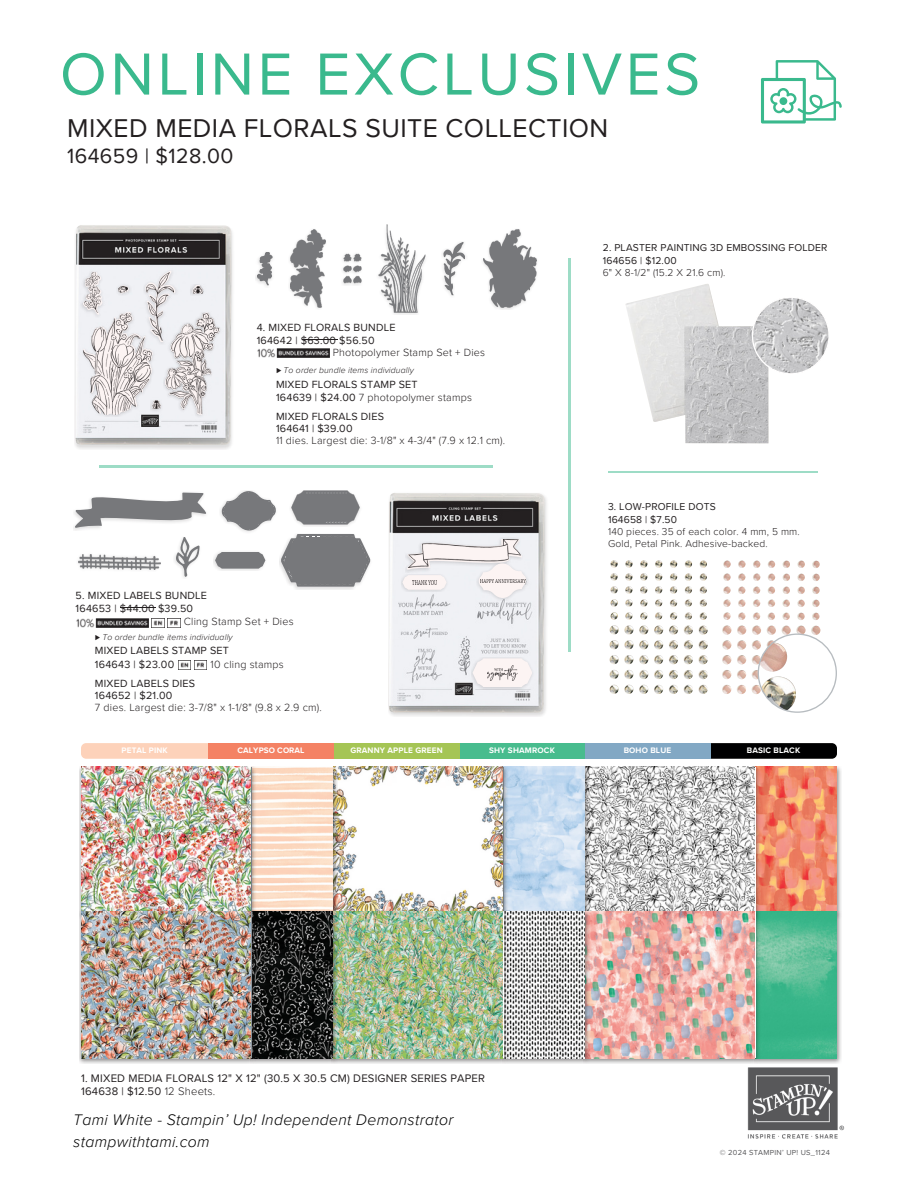
<style>
.page{position:relative;width:918px;height:1188px;background:#fff}
.page>*{position:absolute;margin:0;border:0;box-sizing:border-box;transform-origin:0 0}
.t1{font:61.5px "Proxima Nova";letter-spacing:.055em;color:#3ab98d}
.t2{font:26.55px "Proxima Nova";letter-spacing:.015em;color:#231f20}
.t3{font:21.15px "Proxima Nova";letter-spacing:.02em;color:#231f20}
.t4{font:italic 300 15.75px/21.3px "Proxima Nova";letter-spacing:.02em;color:#000}
.t5{font:11.25px/13.5px "Proxima Nova";letter-spacing:.015em;color:#231f20}
.t6{font:10.8px/12.9px "Proxima Nova";letter-spacing:.02em;color:#231f20}
.t7{font:300 10.8px "Proxima Nova";letter-spacing:.02em;color:#231f20}
.t8{font:300 10.35px/12.3px "Proxima Nova";letter-spacing:.015em;color:#231f20}
.t9{font:10.35px/12.3px "Proxima Nova";letter-spacing:.015em;color:#231f20}
.t10{font:italic 300 8.55px "Proxima Nova";letter-spacing:.015em;color:#231f20}
.t11{font:700 8.25px "Proxima Nova";letter-spacing:.015em;color:#fff}
.t12{font:7.5px "Proxima Nova";letter-spacing:.035em;color:#58585a}
.s1{font-weight:300}
.s2{font-weight:400}
</style>
<div class="page">
<img style="left:75px;top:230px;width:158px;height:219px">
<img style="left:75px;top:225px;width:156px;height:220px">
<img style="left:191px;top:284px;width:14px;height:12px">
<hr style="left:121px;top:607px;width:35px;height:1px;background:#231f20">
<img style="left:76px;top:618px;width:73px;height:9px">
<svg style="left:152px;top:618px;width:28px;height:9px"></svg>
<svg style="left:178px;top:661px;width:29px;height:9px"></svg>
<hr style="left:302px;top:340px;width:36px;height:1px;background:#231f20">
<img style="left:257px;top:349px;width:73px;height:9px">
<img style="left:388px;top:497px;width:159px;height:220px">
<img style="left:389px;top:493px;width:156px;height:220px">
<img style="left:342px;top:253px;width:20px;height:32px">
<img style="left:442px;top:253px;width:24px;height:43px">
<svg style="left:443px;top:242px;width:22px;height:52px"></svg>
<img style="left:289px;top:229px;width:37px;height:80px">
<img style="left:291px;top:230px;width:34px;height:77px">
<img style="left:499px;top:258px;width:38px;height:52px">
<img style="left:483px;top:229px;width:53px;height:79px">
<img style="left:255px;top:275px;width:14px;height:11px">
<svg style="left:257px;top:252px;width:16px;height:29px"></svg>
<img style="left:378px;top:224px;width:48px;height:91px">
<img style="left:73px;top:492px;width:134px;height:38px">
<svg style="left:75px;top:493px;width:131px;height:35px"></svg>
<img style="left:78px;top:560px;width:78px;height:10px">
<img style="left:79px;top:554px;width:82px;height:15px">
<img style="left:174px;top:555px;width:11px;height:23px">
<svg style="left:176px;top:537px;width:24px;height:40px"></svg>
<img style="left:303px;top:490px;width:45px;height:1px">
<img style="left:214px;top:553px;width:4px;height:16px">
<svg style="left:218px;top:491px;width:152px;height:96px"></svg>
<svg style="left:192px;top:285px;width:11px;height:9px"></svg>
<img style="left:82px;top:318px;width:73px;height:98px">
<img style="left:84px;top:313px;width:67px;height:101px">
<img style="left:164px;top:313px;width:57px;height:105px">
<img style="left:166px;top:313px;width:54px;height:102px">
<img style="left:166px;top:314px;width:52px;height:100px">
<img style="left:81px;top:272px;width:24px;height:46px">
<svg style="left:83px;top:272px;width:19px;height:38px"></svg>
<img style="left:84px;top:272px;width:17px;height:41px">
<img style="left:151px;top:397px;width:11px;height:15px">
<img style="left:116px;top:283px;width:15px;height:12px">
<svg style="left:152px;top:400px;width:9px;height:9px"></svg>
<svg style="left:118px;top:286px;width:11px;height:7px"></svg>
<img style="left:405px;top:538px;width:117px;height:1px">
<img style="left:477px;top:563px;width:52px;height:38px">
<img style="left:471px;top:658px;width:63px;height:31px">
<svg style="left:478px;top:658px;width:49px;height:29px"></svg>
<img style="left:401px;top:575px;width:4px;height:17px">
<svg style="left:405px;top:539px;width:121px;height:59px"></svg>
<img style="left:144px;top:270px;width:34px;height:74px">
<svg style="left:145px;top:271px;width:30px;height:68px"></svg>
<img style="left:146px;top:272px;width:27px;height:69px">
<img style="left:408px;top:540px;width:113px;height:28px">
<img style="left:412px;top:581px;width:25px;height:3px">
<img style="left:487px;top:665px;width:31px;height:16px">
<img style="left:480px;top:579px;width:45px;height:4px">
<img style="left:625px;top:284px;width:144px;height:159px">
<svg style="left:752px;top:297px;width:77px;height:78px"></svg>
<img style="left:610px;top:560px;width:210px;height:34px">
<svg style="left:758px;top:633px;width:79px;height:80px"></svg>
<img style="left:760px;top:766px;width:81px;height:146px">
<img style="left:760px;top:767px;width:77px;height:145px">
<img style="left:760px;top:912px;width:81px;height:150px">
<svg style="left:760px;top:912px;width:77px;height:145px;background:#4bba90"></svg>
<img style="left:589px;top:766px;width:171px;height:146px">
<svg style="left:589px;top:767px;width:166px;height:145px"></svg>
<img style="left:508px;top:766px;width:81px;height:146px">
<svg style="left:508px;top:767px;width:77px;height:145px;background:#c7dcf0"></svg>
<img style="left:338px;top:766px;width:170px;height:146px">
<img style="left:337px;top:767px;width:166px;height:145px">
<img style="left:333px;top:766px;width:4px;height:146px">
<svg style="left:256px;top:767px;width:77px;height:145px"></svg>
<img style="left:80px;top:766px;width:176px;height:146px">
<img style="left:81px;top:767px;width:170px;height:145px">
<img style="left:589px;top:912px;width:171px;height:152px">
<svg style="left:589px;top:912px;width:166px;height:146px;background:#e0b2ab"></svg>
<img style="left:508px;top:912px;width:81px;height:152px">
<svg style="left:508px;top:912px;width:77px;height:145px"></svg>
<img style="left:337px;top:912px;width:171px;height:152px">
<img style="left:337px;top:912px;width:166px;height:146px">
<img style="left:256px;top:912px;width:81px;height:152px">
<svg style="left:256px;top:912px;width:77px;height:145px;background:#272827"></svg>
<img style="left:80px;top:912px;width:176px;height:152px">
<img style="left:81px;top:912px;width:170px;height:146px">
<div style="left:81px;top:743px;width:127px;height:16px;background:#fdd2ba"></div>
<svg style="left:710px;top:743px;width:127px;height:16px;background:#080809"></svg>
<div style="left:585px;top:743px;width:125px;height:16px;background:#82a8c4"></div>
<div style="left:459px;top:743px;width:126px;height:16px;background:#48bc8e"></div>
<div style="left:334px;top:743px;width:125px;height:16px;background:#a5c555"></div>
<div style="left:208px;top:743px;width:126px;height:16px;background:#f48264"></div>
<svg style="left:761px;top:60px;width:81px;height:64px"></svg>
<hr style="left:608px;top:471px;width:210px;height:2px;background:#9ddcc6">
<hr style="left:99px;top:465px;width:393px;height:3px;background:#9ddcc6">
<img style="left:742px;top:1062px;width:103px;height:77px">
<hr style="left:568px;top:258px;width:3px;height:394px;background:#9ddcc6">
<p class="t1" style="left:60px;top:38px;width:642px">ONLINE EXCLUSIVES</p>
<p class="t2" style="left:67px;top:113px;width:543px">MIXED MEDIA FLORALS SUITE COLLECTION</p>
<p class="t3" style="left:67px;top:144px;width:168px">164659 | $128.00</p>
<p class="t6" style="left:257px;top:321px;width:140px">4. MIXED FLORALS BUNDLE<br>164642 | $63.00 $56.50</p>
<p class="t7" style="left:333px;top:346px;width:154px">Photopolymer Stamp Set + Dies</p>
<p class="t10" style="left:276px;top:366px;width:139px">⊲ To order bundle items individually</p>
<p class="t6" style="left:276px;top:379px;width:197px">MIXED FLORALS STAMP SET<br>164639 | $24.00 <span class="s1">7 photopolymer stamps</span></p>
<p class="t6" style="left:276px;top:410px;width:109px">MIXED FLORALS DIES<br>164641 | $39.00</p>
<p class="t7" style="left:276px;top:434px;width:231px">11 dies. Largest die: 3-1/8" x 4-3/4" (7.9 x 12.1 cm).</p>
<p class="t6" style="left:76px;top:589px;width:133px">5. MIXED LABELS BUNDLE<br>164653 | $44.00 $39.50</p>
<p class="t7" style="left:184px;top:615px;width:111px">Cling Stamp Set + Dies</p>
<p class="t10" style="left:95px;top:632px;width:139px">⊲ To order bundle items individually</p>
<p class="t6" style="left:95px;top:644px;width:135px">MIXED LABELS STAMP SET</p>
<p class="t6" style="left:95px;top:656px;width:102px;line-height:18.3px">164643 | $23.00<br>MIXED LABELS DIES</p>
<p class="t6" style="left:95px;top:690px;width:79px">164652 | $21.00</p>
<p class="t7" style="left:95px;top:701px;width:228px">7 dies. Largest die: 3-7/8" x 1-1/8" (9.8 x 2.9 cm).</p>
<p class="t7" style="left:211px;top:658px;width:75px">10 cling stamps</p>
<p class="t9" style="left:603px;top:242px;width:226px">2. PLASTER PAINTING 3D EMBOSSING FOLDER<br>164656 | $12.00<br><span class="s1">6" X 8-1/2" (15.2 X 21.6 cm).</span></p>
<p class="t8" style="left:608px;top:501px;width:193px"><span class="s2">3. LOW-PROFILE DOTS<br>164658 | $7.50<br></span>140 pieces. 35 of each color. 4 mm, 5 mm.<br>Gold, Petal Pink. Adhesive-backed.</p>
<p class="t11" style="left:122px;top:745px;width:48px">PETAL PINK</p>
<p class="t11" style="left:238px;top:745px;width:68px">CALYPSO CORAL</p>
<p class="t11" style="left:350px;top:745px;width:94px">GRANNY APPLE GREEN</p>
<p class="t11" style="left:489px;top:745px;width:67px">SHY SHAMROCK</p>
<p class="t11" style="left:624px;top:745px;width:49px">BOHO BLUE</p>
<h4 class="t11" style="left:747px;top:745px;width:55px">BASIC BLACK</h4>
<p class="t5" style="left:81px;top:1072px;width:405px">1. MIXED MEDIA FLORALS 12" X 12" (30.5 X 30.5 CM) DESIGNER SERIES PAPER<br>164638 | $12.50 <span class="s1">12 Sheets.</span></p>
<p class="t4" style="left:73px;top:1110px;width:382px">Tami White - Stampin’ Up! Independent Demonstrator stampwithtami.com</p>
<h5 class="t12" style="left:720px;top:1148px;width:112px">© 2024 STAMPIN’ UP! US_1124</h5>
</div>
